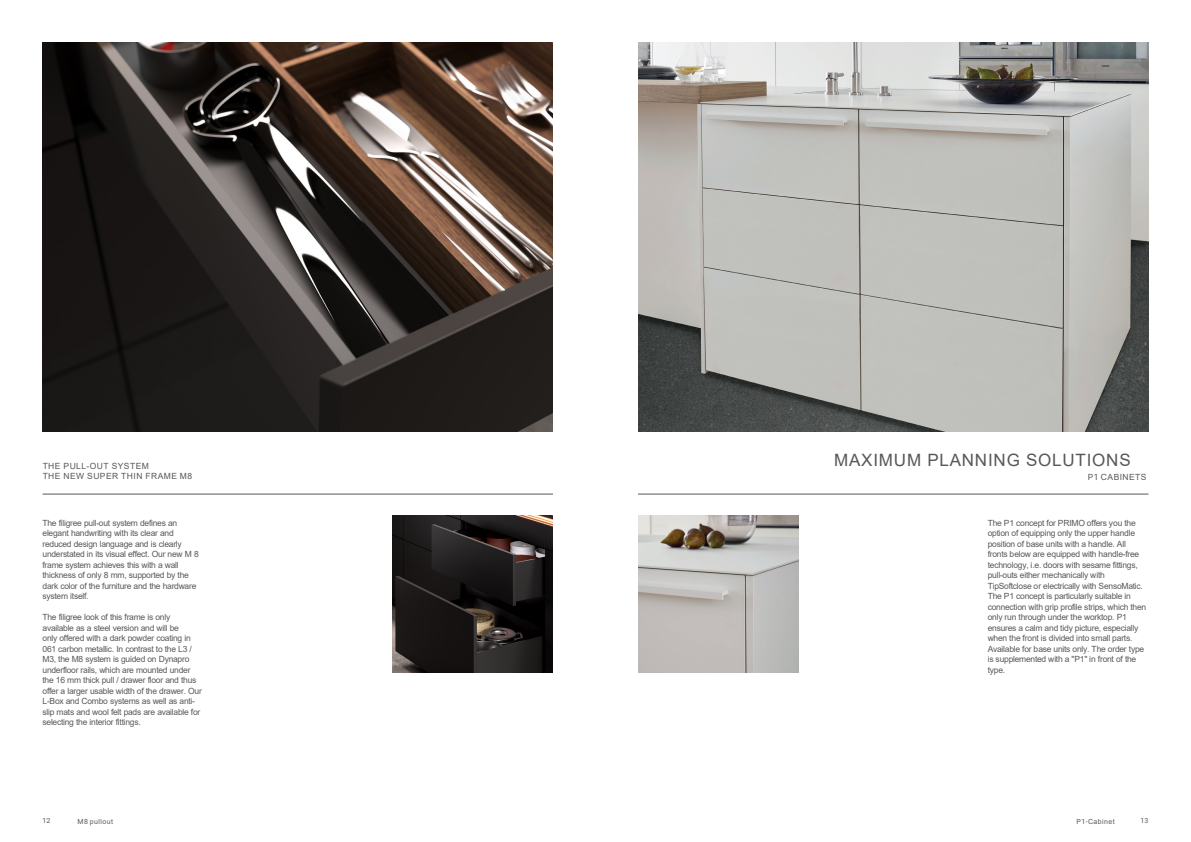
<style>
.page{position:relative;width:1191px;height:842px;background:#fff}
.page>*{position:absolute;margin:0;border:0;box-sizing:border-box;transform-origin:0 0}
.t1{font:17px "Arial";letter-spacing:.045em;color:#57585a}
.t2{font:8.5px/10.5px "Arial";letter-spacing:-.03em;color:#57585a}
.t3{font:8.5px/10.2px "Arial";letter-spacing:.055em;color:#57585a}
.t4{font:7px "Arial";letter-spacing:.06em;color:#57585a}
.t5{font:7px "Roboto";color:#57585a}
.s1{font-family:"Roboto"}
</style>
<div class="page">
<hr style="left:43px;top:494px;width:510px;height:1px;background:#57585a">
<hr style="left:638px;top:494px;width:510px;height:1px;background:#57585a">
<img style="left:638px;top:43px;width:510px;height:388px">
<img style="left:638px;top:515px;width:160px;height:158px">
<img style="left:43px;top:43px;width:510px;height:388px">
<img style="left:392px;top:515px;width:161px;height:158px">
<p class="t3" style="left:43px;top:461px;width:151px">THE PULL-OUT SYSTEM<br>THE NEW SUPER THIN FRAME M8</p>
<p class="t2" style="left:43px;top:518px;width:158px">The filigree pull-out system defines an elegant handwriting with its clear and reduced design language and is clearly understated in its visual effect. Our new M 8 frame system achieves this with a wall thickness of only 8 mm, supported by the dark color of the furniture and the hardware system itself.</p>
<p class="t2" style="left:43px;top:612px;width:161px">The filigree look of this frame is only available as a steel version and will be<br>only offered with a dark powder coating in 061 carbon metallic. In contrast to the L3 / M3, the M8 system is guided on Dynapro underfloor rails, which are mounted under the 16 mm thick pull / drawer floor and thus offer a larger usable width of the drawer. Our L-Box and Combo systems as well as anti&shy;slip mats and wool felt pads are available for selecting the interior fittings.</p>
<p class="t1" style="left:834px;top:448px;width:298px">MAXIMUM PLANNING SOLUTIONS</p>
<p class="t3" style="left:1088px;top:472px;width:60px"><span class="s1">P1</span> CABINETS</p>
<p class="t2" style="left:987px;top:518px;width:160px">The P1 concept for PRIMO offers you the option of equipping only the upper handle position of base units with a handle. All fronts below are equipped with handle-free technology, i.e. doors with sesame fittings, pull-outs either mechanically with TipSoftclose or electrically with SensoMatic.<br>The P1 concept is particularly suitable in connection with grip profile strips, which then only run through under the worktop. P1 ensures a calm and tidy picture, especially when the front is divided into small parts.<br>Available for base units only. The order type is supplemented with a "P1" in front of the type.</p>
<p class="t5" style="left:43px;top:816px;width:9px">12</p>
<p class="t4" style="left:78px;top:816px;width:37px"><span class="s1">M8</span> pullout</p>
<p class="t4" style="left:1076px;top:816px;width:40px"><span class="s1">P1-</span>Cabinet</p>
<p class="t5" style="left:1140px;top:816px;width:9px">13</p>
</div>
